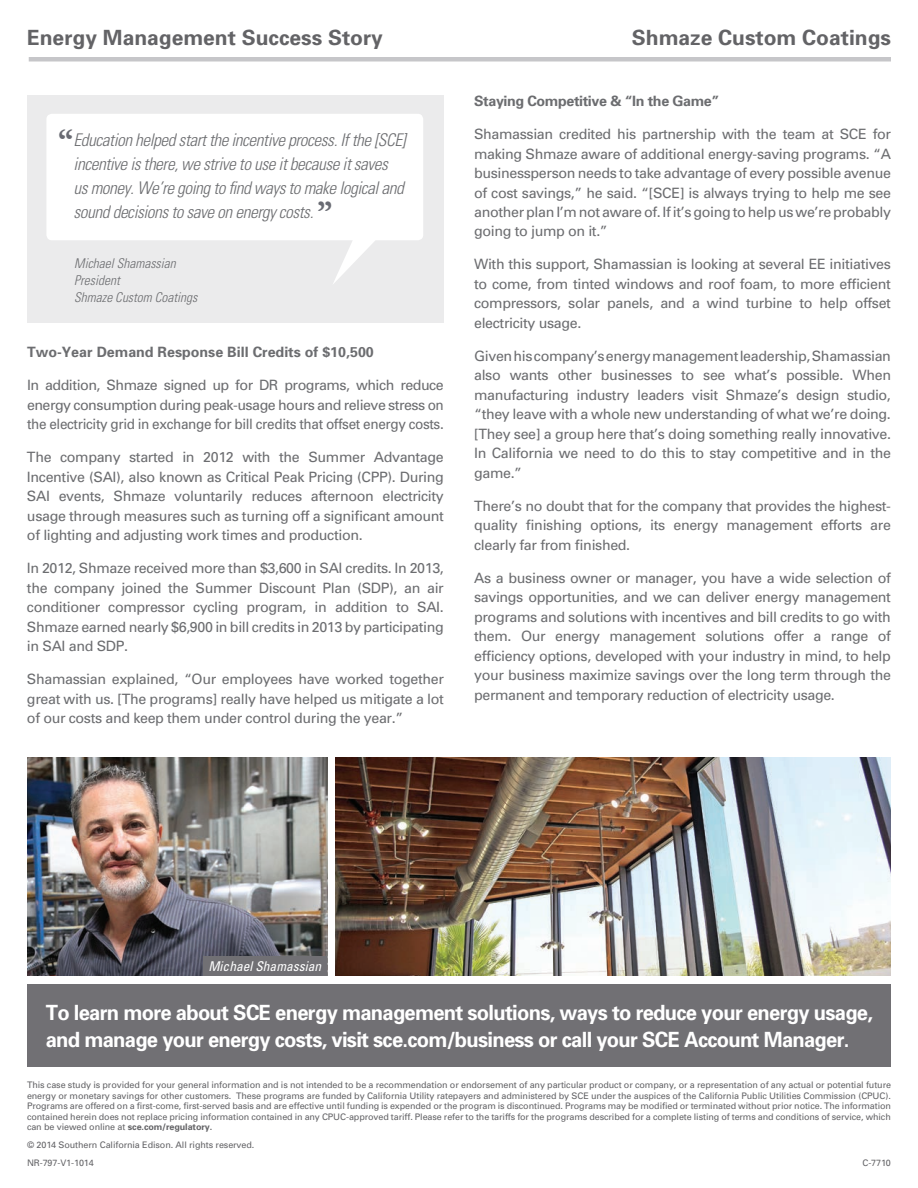
<style>
.page{position:relative;width:918px;height:1188px;background:#fff}
.page>*{position:absolute;margin:0;border:0;box-sizing:border-box;transform-origin:0 0}
.t1{font:600 39.15px "Garamond Premr Pro";color:#696b73}
.t2{font:700 21px/27px "Univers";letter-spacing:-.035em;color:#fff;scale:.96 1}
.t3{font:700 21px "Univers";color:#636366}
.t4{font:italic 300 condensed 17.4px/24px "Univers";letter-spacing:-.025em;color:#6c6d70}
.t5{font:14.25px/19.5px "Univers";letter-spacing:-.025em;color:#6c6d70;text-align:justify}
.t6{font:700 14.25px "Univers";color:#6c6d70}
.t7{font:700 14.25px "Univers";letter-spacing:-.025em;color:#6c6d70}
.t8{font:italic 300 condensed 13.5px/16.8px "Univers";color:#6c6d70}
.t9{font:italic condensed 13.5px "Univers";color:#fff}
.t10{font:9px/10.5px "Univers";letter-spacing:-.01em;color:#636366;text-align:justify}
.s1{font-weight:700}
</style>
<div class="page">
<div style="left:27px;top:95px;width:417px;height:227px;background:#ebebec"></div>
<div style="left:29px;top:57px;width:862px;height:5px;background:#c6c6c9"></div>
<svg style="left:46px;top:114px;width:377px;height:170px;fill:#fff"></svg>
<img style="left:336px;top:757px;width:555px;height:219px">
<img style="left:27px;top:757px;width:300px;height:219px">
<div style="left:27px;top:984px;width:864px;height:82px;background:#717074"></div>
<div style="left:204px;top:956px;width:123px;height:20px;background:#717074"></div>
<h2 class="t3" style="left:27px;top:25px;width:357px">Energy Management Success Story</h2>
<h2 class="t3" style="left:632px;top:25px;width:261px">Shmaze Custom Coatings</h2>
<p class="t1" style="left:58px;top:120px;width:17px">“</p>
<p class="t4" style="left:74px;top:128px;width:333px">Education helped start the incentive process. If the [SCE] incentive is there, we strive to use it because it saves us money. We’re going to find ways to make logical and sound decisions to save on energy costs.</p>
<p class="t8" style="left:74px;top:255px;width:125px">Michael Shamassian<br>President<br>Shmaze Custom Coatings</p>
<h1 class="t1" style="left:317px;top:192px;width:17px">”</h1>
<h3 class="t6" style="left:27px;top:344px;width:348px">Two-Year Demand Response Bill Credits of $10,500</h3>
<p class="t5" style="left:27px;top:376px;width:418px">In addition, Shmaze signed up for DR programs, which reduce energy consumption during peak-usage hours and relieve stress on the electricity grid in exchange for bill credits that offset energy costs.</p>
<p class="t5" style="left:27px;top:448px;width:418px">The company started in 2012 with the Summer Advantage Incentive (SAI), also known as Critical Peak Pricing (CPP). During SAI events, Shmaze voluntarily reduces afternoon electricity usage through measures such as turning off a significant amount of lighting and adjusting work times and production.</p>
<p class="t5" style="left:27px;top:559px;width:418px">In 2012, Shmaze received more than $3,600 in SAI credits. In 2013, the company joined the Summer Discount Plan (SDP), an air conditioner compressor cycling program, in addition to SAI.<br>Shmaze earned nearly $6,900 in bill credits in 2013 by participating in SAI and SDP.</p>
<p class="t5" style="left:27px;top:670px;width:418px">Shamassian explained, “Our employees have worked together great with us. [The programs] really have helped us mitigate a lot of our costs and keep them under control during the year.”</p>
<h3 class="t7" style="left:474px;top:92px;width:247px">Staying Competitive &amp; “In the Game”</h3>
<p class="t5" style="left:474px;top:124px;width:418px">Shamassian credited his partnership with the team at SCE for making Shmaze aware of additional energy-saving programs. “A businessperson needs to take advantage of every possible avenue of cost savings,” he said. “[SCE] is always trying to help me see another plan I’m not aware of. If it’s going to help us we’re probably going to jump on it.”</p>
<p class="t5" style="left:474px;top:255px;width:418px">With this support, Shamassian is looking at several EE initiatives to come, from tinted windows and roof foam, to more efficient compressors, solar panels, and a wind turbine to help offset electricity usage.</p>
<p class="t5" style="left:474px;top:346px;width:418px">Given his company’s energy management leadership, Shamassian also wants other businesses to see what’s possible. When manufacturing industry leaders visit Shmaze’s design studio, “they leave with a whole new understanding of what we’re doing. [They see] a group here that’s doing something really innovative.<br>In California we need to do this to stay competitive and in the game.”</p>
<p class="t5" style="left:474px;top:496px;width:418px">There’s no doubt that for the company that provides the highest&shy;quality finishing options, its energy management efforts are clearly far from finished.</p>
<p class="t5" style="left:474px;top:568px;width:418px">As a business owner or manager, you have a wide selection of savings opportunities, and we can deliver energy management programs and solutions with incentives and bill credits to go with them. Our energy management solutions offer a range of efficiency options, developed with your industry in mind, to help your business maximize savings over the long term through the permanent and temporary reduction of electricity usage.</p>
<p class="t9" style="left:208px;top:958px;width:114px">Michael Shamassian</p>
<p class="t2" style="left:46px;top:999px;width:863px">To learn more about SCE energy management solutions, ways to reduce your energy usage, and manage your energy costs, visit sce.com/business or call your SCE Account Manager.</p>
<p class="t10" style="left:27px;top:1080px;width:866px">This case study is provided for your general information and is not intended to be a recommendation or endorsement of any particular product or company, or a representation of any actual or potential future energy or monetary savings for other customers. These programs are funded by California Utility ratepayers and administered by SCE under the auspices of the California Public Utilities Commission (CPUC).<br>Programs are offered on a first-come, first-served basis and are effective until funding is expended or the program is discontinued. Programs may be modified or terminated without prior notice. The information contained herein does not replace pricing information contained in any CPUC-approved tariff. Please refer to the tariffs for the programs described for a complete listing of terms and conditions of service, which can be viewed online at <span class="s1">sce.com/regulatory.</span></p>
<p class="t10" style="left:27px;top:1139px;width:229px">© 2014 Southern California Edison. All rights reserved.</p>
<p class="t10" style="left:27px;top:1157px;width:68px">NR-797-V1-1014</p>
<p class="t10" style="left:862px;top:1157px;width:30px">C-7710</p>
</div>
